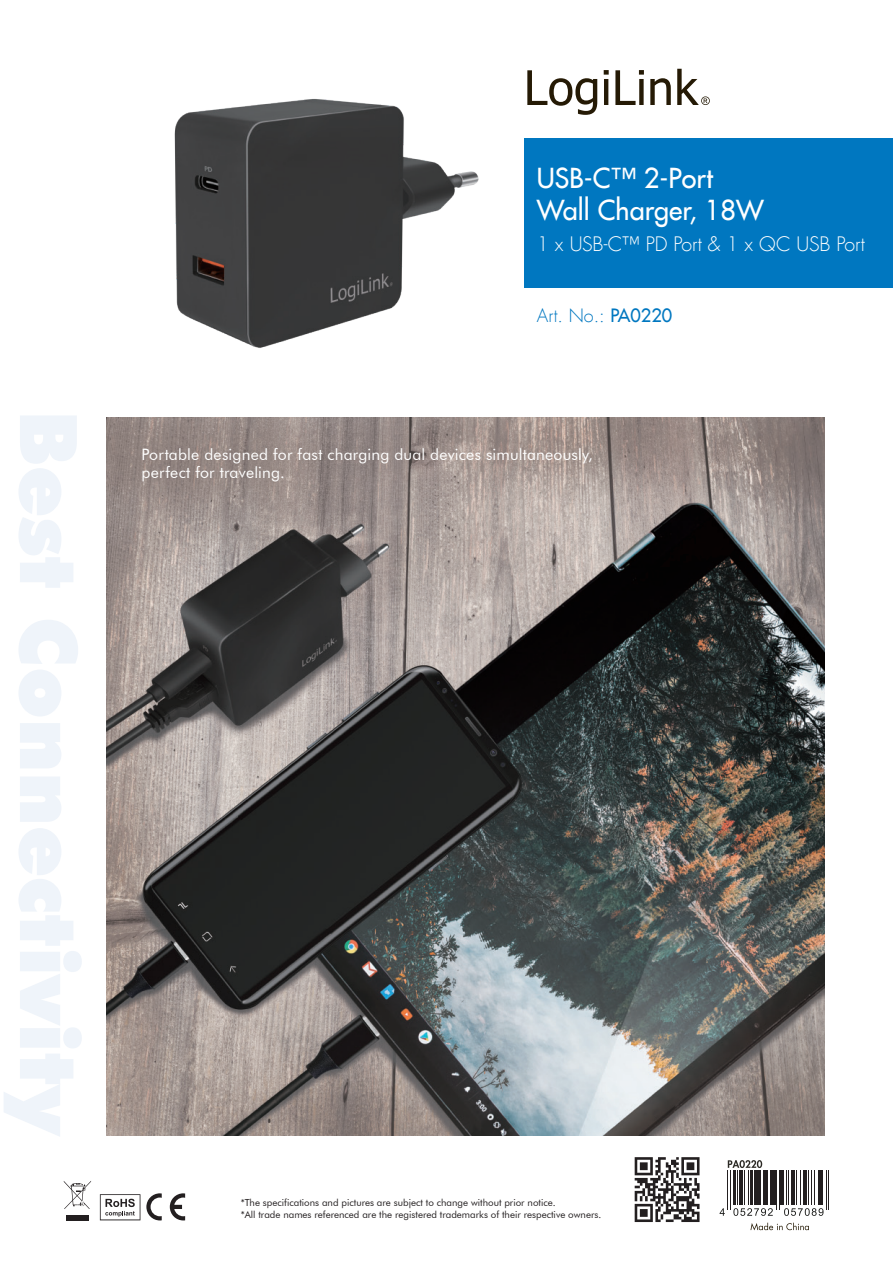
<style>
.page{position:relative;width:893px;height:1263px;background:#fff}
.page>*{position:absolute;margin:0;border:0;box-sizing:border-box;transform-origin:0 0}
.Produktname{font:27px "Futura LT";color:#fff}
.t1{font:300 19.5px "Futura LT";letter-spacing:-.015em;color:#fff}
.t2{font:300 18px "Futura LT";color:#0077c0}
.Fließtext{font:15.75px/18.9px "Futura BT";letter-spacing:.015em;color:#fff}
.t3{font:9.75px/11.7px "Futura BT";color:#231f20}
.s1{font-weight:400}
</style>
<div class="page">
<svg style="left:527px;top:69px;width:183px;height:46px"></svg>
<svg style="left:100px;top:1194px;width:40px;height:26px"></svg>
<svg style="left:64px;top:1181px;width:27px;height:28px"></svg>
<div style="left:66px;top:1215px;width:23px;height:5px;background:#231f20"></div>
<svg style="left:146px;top:1193px;width:16px;height:27px"></svg>
<svg style="left:170px;top:1193px;width:15px;height:27px"></svg>
<div style="left:524px;top:138px;width:369px;height:150px;background:#0077c0"></div>
<img style="left:174px;top:99px;width:305px;height:249px">
<img style="left:106px;top:418px;width:718px;height:718px">
<svg style="left:750px;top:1223px;width:59px;height:7px"></svg>
<svg style="left:635px;top:1157px;width:64px;height:65px"></svg>
<svg style="left:728px;top:1160px;width:34px;height:8px"></svg>
<svg style="left:720px;top:1208px;width:5px;height:8px"></svg>
<svg style="left:733px;top:1208px;width:40px;height:8px"></svg>
<svg style="left:784px;top:1208px;width:39px;height:8px"></svg>
<hr style="left:727px;top:1170px;width:1px;height:40px;background:#231f20">
<hr style="left:729px;top:1170px;width:1px;height:40px;background:#231f20">
<hr style="left:734px;top:1170px;width:2px;height:35px;background:#231f20">
<hr style="left:737px;top:1170px;width:1px;height:35px;background:#231f20">
<hr style="left:739px;top:1170px;width:3px;height:35px;background:#231f20">
<hr style="left:744px;top:1170px;width:1px;height:35px;background:#231f20">
<hr style="left:748px;top:1170px;width:1px;height:35px;background:#231f20">
<hr style="left:751px;top:1170px;width:2px;height:35px;background:#231f20">
<hr style="left:754px;top:1170px;width:3px;height:35px;background:#231f20">
<hr style="left:758px;top:1170px;width:2px;height:35px;background:#231f20">
<hr style="left:763px;top:1170px;width:1px;height:35px;background:#231f20">
<hr style="left:765px;top:1170px;width:3px;height:35px;background:#231f20">
<hr style="left:770px;top:1170px;width:2px;height:35px;background:#231f20">
<hr style="left:773px;top:1170px;width:2px;height:35px;background:#231f20">
<hr style="left:776px;top:1170px;width:1px;height:40px;background:#231f20">
<hr style="left:779px;top:1170px;width:1px;height:40px;background:#231f20">
<hr style="left:781px;top:1170px;width:3px;height:35px;background:#231f20">
<hr style="left:786px;top:1170px;width:1px;height:35px;background:#231f20">
<hr style="left:788px;top:1170px;width:1px;height:35px;background:#231f20">
<hr style="left:791px;top:1170px;width:3px;height:35px;background:#231f20">
<hr style="left:796px;top:1170px;width:1px;height:35px;background:#231f20">
<hr style="left:800px;top:1170px;width:1px;height:35px;background:#231f20">
<hr style="left:803px;top:1170px;width:3px;height:35px;background:#231f20">
<hr style="left:808px;top:1170px;width:1px;height:35px;background:#231f20">
<hr style="left:811px;top:1170px;width:1px;height:35px;background:#231f20">
<hr style="left:814px;top:1170px;width:1px;height:35px;background:#231f20">
<hr style="left:818px;top:1170px;width:3px;height:35px;background:#231f20">
<hr style="left:822px;top:1170px;width:1px;height:35px;background:#231f20">
<hr style="left:826px;top:1170px;width:1px;height:40px;background:#231f20">
<hr style="left:828px;top:1170px;width:1px;height:40px;background:#231f20">
<p class="Produktname" style="left:537px;top:160px;width:178px">USB-C™ 2-Port</p>
<p class="Produktname" style="left:537px;top:192px;width:228px">Wall Charger, 18W</p>
<p class="t1" style="left:537px;top:232px;width:329px">1 x USB-C™ PD Port &amp; 1 x QC USB Port</p>
<p class="t2" style="left:537px;top:305px;width:137px">Art. No.: <span class="s1">PA0220</span></p>
<p class="Fließtext" style="left:141px;top:444px;width:453px">Portable designed for fast charging dual devices simultaneously, perfect for traveling.</p>
<p class="t3" style="left:241px;top:1196px;width:362px">*The specifications and pictures are subject to change without prior notice.<br>*All trade names referenced are the registered trademarks of their respective owners.</p>
</div>
